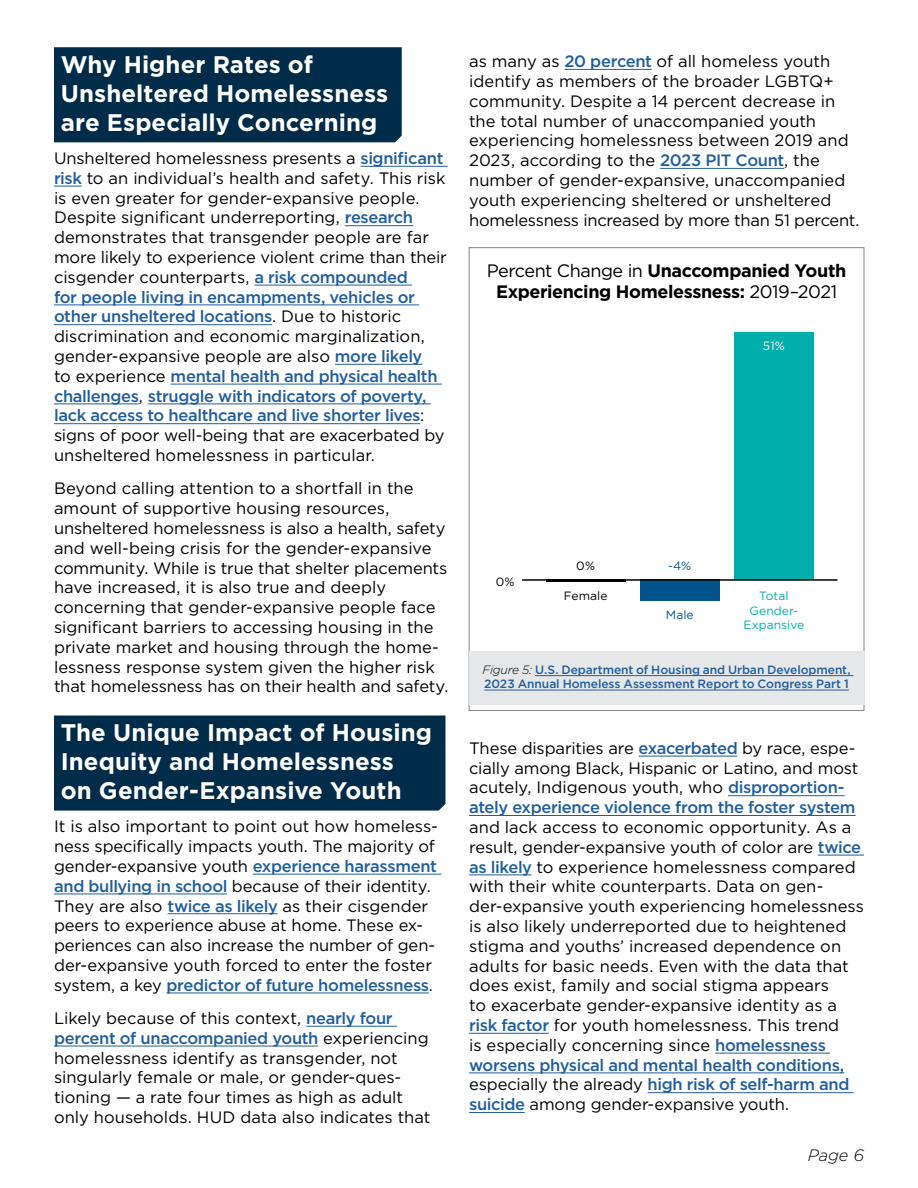
<style>
.page{position:relative;width:918px;height:1188px;background:#fff}
.page>*{position:absolute;margin:0;border:0;box-sizing:border-box;transform-origin:0 0}
.t1{font:700 24px/28.8px "Gotham";color:#fff}
.t2{font:700 18px/21.6px "Gotham";letter-spacing:-.02em;color:#000;text-align:center}
.t3{font:16.5px/19.8px "Gotham";letter-spacing:-.005em;color:#000}
.t4{font:italic 300 16.5px "Gotham";color:#000}
.t5{font:500 12px/14.4px "Gotham";letter-spacing:-.005em;color:#215e9e}
.t6{font:12px/14.4px "Gotham";letter-spacing:.005em;color:#00aeaa;text-align:center}
.t7{font:12px "Gotham";letter-spacing:.005em;color:#000}
.t8{font:12px "Gotham";color:#00538b}
.t9{font:12px "Gotham";color:#fff}
.s1{font-weight:500;color:#215e9e}
.s2{font-weight:400}
.s3{font-weight:300;font-style:italic;color:#000}
</style>
<div class="page">
<div style="left:54px;top:47px;width:348px;height:95px;background:#002b49"></div>
<hr style="left:360px;top:166px;width:88px;height:1px;background:#215e9e">
<svg style="left:54px;top:186px;width:28px;height:1px"></svg>
<hr style="left:345px;top:225px;width:68px;height:1px;background:#215e9e">
<hr style="left:255px;top:285px;width:157px;height:1px;background:#215e9e">
<hr style="left:54px;top:305px;width:365px;height:1px;background:#215e9e">
<hr style="left:54px;top:324px;width:218px;height:1px;background:#215e9e">
<hr style="left:335px;top:364px;width:87px;height:1px;background:#215e9e">
<hr style="left:171px;top:384px;width:271px;height:1px;background:#215e9e">
<hr style="left:54px;top:404px;width:85px;height:1px;background:#215e9e">
<hr style="left:148px;top:404px;width:283px;height:1px;background:#215e9e">
<hr style="left:54px;top:423px;width:366px;height:1px;background:#215e9e">
<div style="left:54px;top:716px;width:391px;height:95px;background:#002b49"></div>
<hr style="left:253px;top:874px;width:188px;height:1px;background:#215e9e">
<hr style="left:54px;top:894px;width:173px;height:1px;background:#215e9e">
<hr style="left:168px;top:913px;width:110px;height:1px;background:#215e9e">
<hr style="left:166px;top:993px;width:263px;height:1px;background:#215e9e">
<hr style="left:306px;top:1026px;width:91px;height:1px;background:#215e9e">
<hr style="left:54px;top:1046px;width:264px;height:1px;background:#215e9e">
<hr style="left:565px;top:69px;width:87px;height:1px;background:#215e9e">
<hr style="left:660px;top:168px;width:124px;height:1px;background:#215e9e">
<hr style="left:639px;top:756px;width:98px;height:1px;background:#215e9e">
<hr style="left:728px;top:795px;width:117px;height:1px;background:#215e9e">
<hr style="left:469px;top:815px;width:387px;height:1px;background:#215e9e">
<hr style="left:818px;top:855px;width:46px;height:1px;background:#215e9e">
<hr style="left:469px;top:875px;width:63px;height:1px;background:#215e9e">
<hr style="left:469px;top:1033px;width:80px;height:1px;background:#215e9e">
<hr style="left:715px;top:1053px;width:115px;height:1px;background:#215e9e">
<hr style="left:469px;top:1073px;width:375px;height:1px;background:#215e9e">
<hr style="left:648px;top:1092px;width:206px;height:1px;background:#215e9e">
<hr style="left:469px;top:1112px;width:56px;height:1px;background:#215e9e">
<div style="left:640px;top:579px;width:79px;height:22px;background:#00538b"></div>
<div style="left:734px;top:332px;width:80px;height:247px;background:#00aeaa"></div>
<hr style="left:546px;top:579px;width:79px;height:3px;background:#000">
<hr style="left:522px;top:579px;width:315px;height:2px;background:#000">
<div style="left:469px;top:651px;width:395px;height:53px;background:#e6e7e8"></div>
<hr style="left:535px;top:675px;width:318px;height:1px;background:#215e9e">
<hr style="left:484px;top:690px;width:365px;height:1px;background:#215e9e">
<h1 class="t1" style="left:61px;top:50px;width:329px">Why Higher Rates of<br>Unsheltered Homelessness are Especially Concerning</h1>
<p class="t3" style="left:54px;top:148px;width:394px">Unsheltered homelessness presents a <span class="s1">significant risk</span> to an individual’s health and safety. This risk is even greater for gender-expansive people.<br>Despite significant underreporting, <span class="s1">research </span>demonstrates that transgender people are far more likely to experience violent crime than their cisgender counterparts, <span class="s1">a risk compounded<br>for people living in encampments, vehicles or other unsheltered locations</span>. Due to historic discrimination and economic marginalization, gender-expansive people are also <span class="s1">more likely<br></span>to experience <span class="s1">mental health and physical health challenges</span>, <span class="s1">struggle with indicators of poverty, lack access to healthcare and live shorter lives</span>: signs of poor well-being that are exacerbated by unsheltered homelessness in particular.</p>
<p class="t3" style="left:54px;top:478px;width:396px">Beyond calling attention to a shortfall in the amount of supportive housing resources, unsheltered homelessness is also a health, safety and well-being crisis for the gender-expansive community. While is true that shelter placements have increased, it is also true and deeply concerning that gender-expansive people face significant barriers to accessing housing in the private market and housing through the home&shy;lessness response system given the higher risk that homelessness has on their health and safety.</p>
<h1 class="t1" style="left:61px;top:718px;width:373px">The Unique Impact of Housing<br>Inequity and Homelessness<br>on Gender-Expansive Youth</h1>
<p class="t3" style="left:54px;top:816px;width:385px">It is also important to point out how homeless&shy;ness specifically impacts youth. The majority of gender-expansive youth <span class="s1">experience harassment and bullying in school</span> because of their identity.<br>They are also <span class="s1">twice as likely</span> as their cisgender peers to experience abuse at home. These ex&shy;periences can also increase the number of gen&shy;der-expansive youth forced to enter the foster system, a key <span class="s1">predictor of future homelessness</span>.</p>
<p class="t3" style="left:54px;top:1008px;width:378px">Likely because of this context, <span class="s1">nearly four percent of unaccompanied youth</span> experiencing homelessness identify as transgender, not singularly female or male, or gender-ques&shy;tioning — a rate four times as high as adult only households. HUD data also indicates that</p>
<p class="t3" style="left:469px;top:51px;width:392px">as many as <span class="s1">20 percent</span> of all homeless youth identify as members of the broader LGBTQ+ community. Despite a 14 percent decrease in the total number of unaccompanied youth experiencing homelessness between 2019 and 2023, according to the <span class="s1">2023 PIT Count</span>, the number of gender-expansive, unaccompanied youth experiencing sheltered or unsheltered homelessness increased by more than 51 percent.</p>
<p class="t2" style="left:487px;top:260px;width:361px"><span class="s2">Percent Change in</span> Unaccompanied Youth<br>Experiencing Homelessness: <span class="s2">2019–2021</span></p>
<p class="t9" style="left:763px;top:339px;width:23px">51%</p>
<p class="t7" style="left:496px;top:574px;width:20px">0%</p>
<p class="t7" style="left:576px;top:558px;width:20px">0%</p>
<p class="t8" style="left:668px;top:558px;width:25px">-4%</p>
<p class="t6" style="left:744px;top:589px;width:62px">Total<br>Gender-<br>Expansive</p>
<p class="t5" style="left:483px;top:662px;width:370px"><span class="s3">Figure 5:</span> U.S. Department of Housing and Urban Development,<br>2023 Annual Homeless Assessment Report to Congress Part 1</p>
<p class="t7" style="left:564px;top:588px;width:45px">Female</p>
<p class="t8" style="left:666px;top:607px;width:29px">Male</p>
<p class="t3" style="left:469px;top:738px;width:391px">These disparities are <span class="s1">exacerbated</span> by race, espe&shy;cially among Black, Hispanic or Latino, and most acutely, Indigenous youth, who <span class="s1">disproportion&shy;ately experience violence from the foster system</span></p>
<p class="t3" style="left:469px;top:817px;width:396px">and lack access to economic opportunity. As a result, gender-expansive youth of color are <span class="s1">twice as likely</span> to experience homelessness compared with their white counterparts. Data on gen&shy;der-expansive youth experiencing homelessness is also likely underreported due to heightened stigma and youths’ increased dependence on adults for basic needs. Even with the data that does exist, family and social stigma appears<br>to exacerbate gender-expansive identity as a <span class="s1">risk factor</span> for youth homelessness. This trend<br>is especially concerning since <span class="s1">homelessness worsens physical and mental health conditions, </span>especially the already <span class="s1">high risk of self-harm and suicide</span> among gender-expansive youth.</p>
<p class="t4" style="left:808px;top:1144px;width:58px">Page 6</p>
</div>
